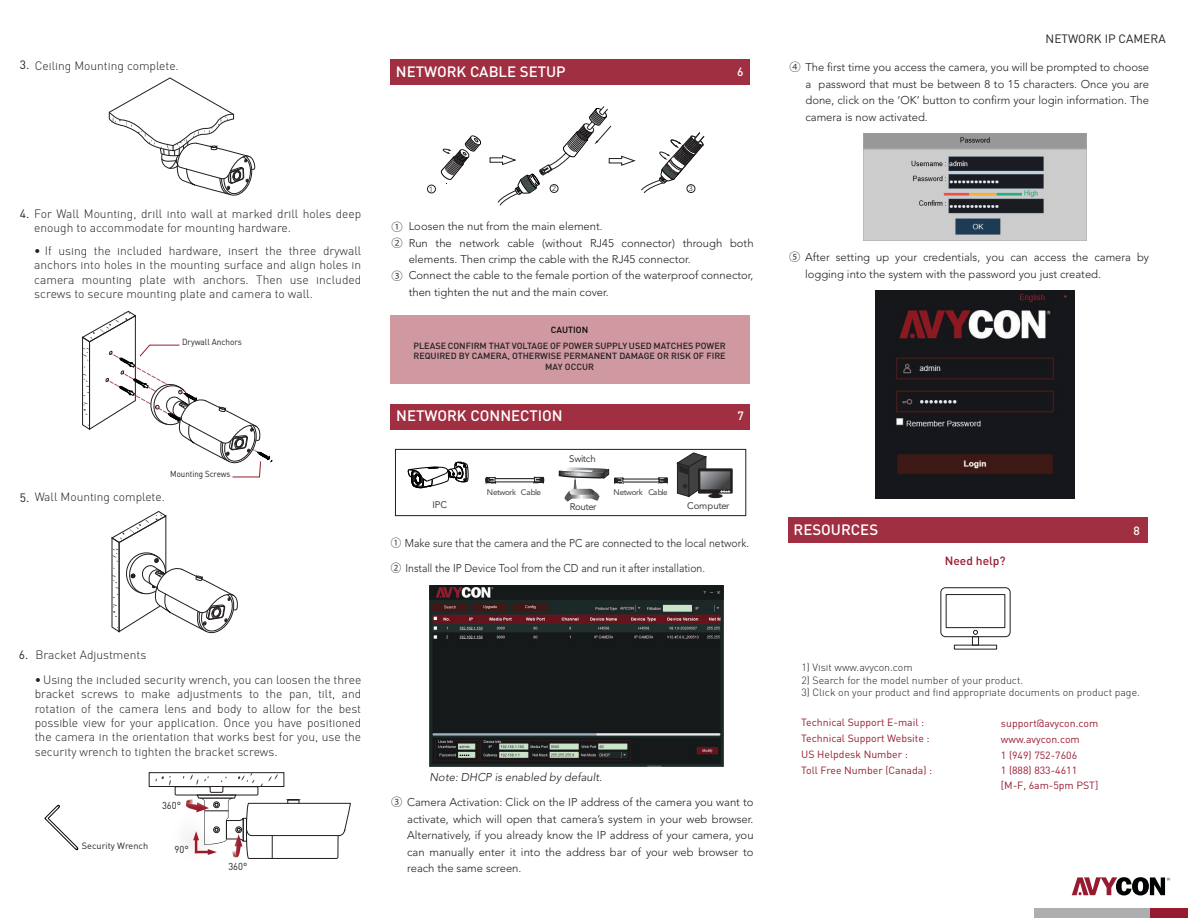
<style>
.page{position:relative;width:1188px;height:918px;background:#fff}
.page>*{position:absolute;margin:0;border:0;box-sizing:border-box;transform-origin:0 0}
.t1{font:500 15px "DIN Pro";color:#fff}
.t2{font:500 14.85px "DIN Pro";color:#fff}
.t3{font:300 12px/14.4px "DIN Pro";color:#231f20;text-align:justify}
.t4{font:12px "DIN Pro";color:#231f20}
.t5{font:500 12px "DIN Pro";color:#fff}
.t6{font:300 11.85px "DIN Pro";color:#231f20}
.t7{font:500 11.85px "DIN Pro";color:#971b30}
.t8{font:500 11.85px "DIN Pro";color:#fff}
.t9{font:300 11.25px/16.5px "Avenir LT Std";color:#231f20;text-align:justify}
.t10{font:300 11.25px/24.8px "Avenir LT Std";color:#231f20;scale:.93 1}
.t11{font:italic 300 11.25px "Avenir LT Std";color:#231f20}
.t12{font:300 11.1px/16.4px "Avenir LT Std";color:#231f20}
.t13{font:11.1px/16.4px "Koz Go Pr 6 N";color:#231f20}
.t14{font:10.35px/16px "DIN Pro";color:#971b30}
.t15{font:300 10.35px "DIN Pro";color:#231f20}
.t16{font:10.05px "DIN Pro";color:#231f20;scale:.94 1}
.t17{font:9.6px "Avenir LT Std";letter-spacing:-.04em;color:#414142}
.t18{font:9.6px "Avenir LT Std";letter-spacing:-.02em;color:#414142}
.t19{font:9px "DIN Pro";color:#231f20}
.t20{font:500 8.85px/10.6px "DIN Pro";color:#231f20;text-align:center}
.t21{font:500 8.85px "DIN Pro";color:#020304}
.t22{font:8.7px "DIN Pro";color:#231f20;scale:.94 1}
.t23{font:8.7px "DIN Pro";color:#231f20;scale:.9 1}
.t24{font:8.1px "Avenir LT Std";letter-spacing:-.05em;color:#414142}
.t25{font:300 7.35px "Avenir LT Std";color:#231f20}
.s1{font-weight:400}
.s2{font-weight:400;font-size:12px}
.s3{font-family:"Koz Go Pr 6 N";font-weight:400}
</style>
<div class="page">
<img style="left:863px;top:134px;width:224px;height:106px">
<img style="left:875px;top:291px;width:200px;height:207px">
<svg style="left:109px;top:77px;width:146px;height:119px"></svg>
<div style="left:390px;top:315px;width:359px;height:69px;background:#d099a2"></div>
<div style="left:390px;top:59px;width:360px;height:26px;background:#a02f42"></div>
<svg style="left:490px;top:106px;width:145px;height:100px"></svg>
<svg style="left:641px;top:132px;width:63px;height:61px"></svg>
<svg style="left:440px;top:135px;width:41px;height:49px"></svg>
<div style="left:427px;top:185px;width:9px;height:8px;border:1px solid #231f20;border-radius:50%"></div>
<div style="left:550px;top:184px;width:8px;height:9px;border:1px solid #231f20;border-radius:50%"></div>
<div style="left:687px;top:185px;width:8px;height:8px;border:1px solid #231f20;border-radius:50%"></div>
<svg style="left:44px;top:804px;width:35px;height:47px"></svg>
<div style="left:149px;top:772px;width:135px;height:15px;border:1px solid #221e1f"></div>
<svg style="left:156px;top:773px;width:195px;height:86px"></svg>
<div style="left:946px;top:594px;width:59px;height:34px;border:1px solid #231f20"></div>
<div style="left:941px;top:587px;width:69px;height:50px;border:1px solid #231f20;border-radius:5px"></div>
<svg style="left:973px;top:630px;width:5px;height:5px"></svg>
<div style="left:972px;top:636px;width:7px;height:9px;border:1px solid #231f20"></div>
<div style="left:788px;top:517px;width:360px;height:26px;background:#a02f42"></div>
<img style="left:430px;top:585px;width:294px;height:182px">
<div style="left:390px;top:404px;width:360px;height:26px;background:#a02f42"></div>
<div style="left:395px;top:449px;width:351px;height:67px;border:1px solid #231f20"></div>
<div style="left:698px;top:469px;width:34px;height:24px;border:1px solid #231f20"></div>
<div style="left:709px;top:494px;width:13px;height:4px;border:1px solid #231f20;border-radius:50%"></div>
<svg style="left:677px;top:452px;width:54px;height:45px"></svg>
<svg style="left:533px;top:476px;width:11px;height:8px"></svg>
<svg style="left:486px;top:476px;width:10px;height:8px"></svg>
<div style="left:495px;top:478px;width:40px;height:4px;border:1px solid #231f20"></div>
<svg style="left:658px;top:477px;width:10px;height:7px"></svg>
<svg style="left:559px;top:467px;width:65px;height:35px"></svg>
<svg style="left:408px;top:462px;width:61px;height:26px"></svg>
<svg style="left:81px;top:310px;width:191px;height:324px"></svg>
<svg style="left:1072px;top:877px;width:98px;height:18px"></svg>
<div style="left:1035px;top:909px;width:153px;height:9px;background:#971b30"></div>
<div style="left:1035px;top:909px;width:115px;height:9px;background:#acaeb0"></div>
<p class="t4" style="left:20px;top:57px;width:11px">3.</p>
<p class="t3" style="left:35px;top:59px;width:145px">Ceiling Mounting complete.</p>
<p class="t2" style="left:396px;top:62px;width:171px">NETWORK CABLE SETUP</p>
<p class="t8" style="left:737px;top:64px;width:8px">6</p>
<p class="t3" style="left:34px;top:206px;width:328px;text-indent:-14px"><span class="s1">4.</span> For Wall Mounting, drill into wall at marked drill holes deep enough to accommodate for mounting hardware.</p>
<p class="t3" style="left:34px;top:243px;width:328px">• If using the included hardware, insert the three drywall anchors into holes in the mounting surface and align holes in camera mounting plate with anchors. Then use included screws to secure mounting plate and camera to wall.</p>
<p class="t22" style="left:182px;top:336px;width:65px">Drywall Anchors</p>
<p class="t23" style="left:170px;top:468px;width:68px">Mounting Screws</p>
<p class="t6" style="left:20px;top:490px;width:147px"><span class="s2">5.</span> Wall Mounting complete.</p>
<p class="t25" style="left:429px;top:185px;width:5px">1</p>
<p class="t25" style="left:552px;top:184px;width:5px">2</p>
<p class="t25" style="left:689px;top:184px;width:5px">3</p>
<p class="t12" style="left:409px;top:218px;width:346px">Loosen the nut from the main element.<br>Run the network cable (without RJ45 connector) through both elements. Then crimp the cable with the RJ45 connector.<br>Connect the cable to the female portion of the waterproof connector, then tighten the nut and the main cover.</p>
<p class="t13" style="left:392px;top:219px;width:13px">①<br>②</p>
<p class="t13" style="left:392px;top:268px;width:13px">③</p>
<p class="t21" style="left:551px;top:325px;width:39px">CAUTION</p>
<p class="t20" style="left:413px;top:340px;width:314px">PLEASE CONFIRM THAT VOLTAGE OF POWER SUPPLY USED MATCHES POWER<br>REQUIRED BY CAMERA, OTHERWISE PERMANENT DAMAGE OR RISK OF FIRE<br>MAY OCCUR</p>
<p class="t1" style="left:396px;top:406px;width:168px">NETWORK CONNECTION</p>
<p class="t5" style="left:738px;top:408px;width:8px">7</p>
<p class="t17" style="left:569px;top:454px;width:28px">Switch</p>
<p class="t17" style="left:433px;top:499px;width:16px">IPC</p>
<p class="t24" style="left:487px;top:488px;width:56px">Network Cable</p>
<p class="t24" style="left:614px;top:488px;width:56px">Network Cable</p>
<p class="t17" style="left:570px;top:501px;width:28px">Router</p>
<p class="t18" style="left:687px;top:500px;width:44px">Computer</p>
<p class="t10" style="left:391px;top:531px;width:387px"><span class="s3">①</span> Make sure that the camera and the PC are connected to the local network.<br><span class="s3">②</span> Install the IP Device Tool from the CD and run it after installation.</p>
<p class="t4" style="left:19px;top:646px;width:11px">6.</p>
<p class="t3" style="left:35px;top:648px;width:112px">Bracket Adjustments</p>
<p class="t3" style="left:35px;top:672px;width:328px">•Using the included security wrench, you can loosen the three bracket screws to make adjustments to the pan, tilt, and rotation of the camera lens and body to allow for the best possible view for your application. Once you have positioned the camera in the orientation that works best for you, use the security wrench to tighten the bracket screws.</p>
<p class="t11" style="left:430px;top:771px;width:174px">Note: DHCP is enabled by default.</p>
<p class="t19" style="left:82px;top:839px;width:68px">Security Wrench</p>
<p class="t16" style="left:162px;top:798px;width:22px">360°</p>
<p class="t9" style="left:407px;top:794px;width:348px;text-indent:-16px"><span class="s3">③</span> Camera Activation: Click on the IP address of the camera you want to activate, which will open that camera’s system in your web browser.<br>Alternatively, if you already know the IP address of your camera, you can manually enter it into the address bar of your web browser to reach the same screen.</p>
<p class="t16" style="left:175px;top:842px;width:17px">90°</p>
<p class="t16" style="left:228px;top:859px;width:22px">360°</p>
<p class="t4" style="left:1046px;top:30px;width:122px">NETWORK IP CAMERA</p>
<p class="t9" style="left:805px;top:59px;width:345px;text-indent:-16px"><span class="s3">④</span> The first time you access the camera, you will be prompted to choose a password that must be between 8 to 15 characters. Once you are done, click on the ‘OK’ button to confirm your login information. The camera is now activated.</p>
<p class="t9" style="left:805px;top:249px;width:346px;text-indent:-16px"><span class="s3">⑤</span> After setting up your credentials, you can access the camera by logging into the system with the password you just created.</p>
<p class="t2" style="left:794px;top:521px;width:86px">RESOURCES</p>
<p class="t8" style="left:1133px;top:523px;width:8px">8</p>
<p class="t7" style="left:945px;top:553px;width:62px">Need help?</p>
<p class="t15" style="left:801px;top:661px;width:113px">1) Visit www.avycon.com</p>
<p class="t15" style="left:801px;top:674px;width:223px">2) Search for the model number of your product.</p>
<p class="t15" style="left:801px;top:686px;width:340px">3) Click on your product and find appropriate documents on product page.</p>
<p class="t14" style="left:801px;top:714px;width:132px">Technical Support E-mail :<br>Technical Support Website :<br>US Helpdesk Number :<br>Toll Free Number (Canada) :</p>
<p class="t14" style="left:1001px;top:714px;width:99px">support@avycon.com www.avycon.com<br>1 (949) 752-7606</p>
<p class="t14" style="left:1001px;top:763px;width:99px;line-height:14.7px">1 (888) 833-4611 [M-F, 6am-5pm PST]</p>
</div>
